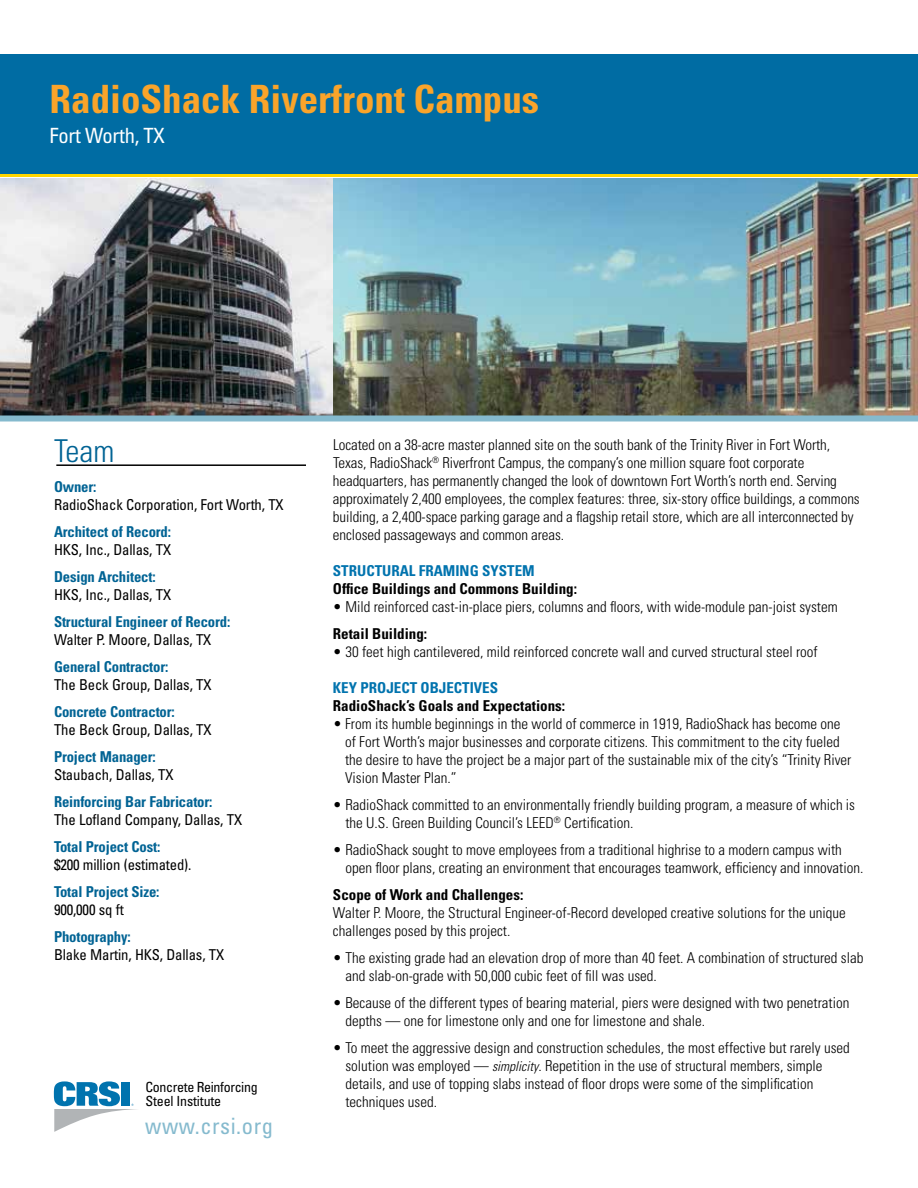
<style>
.page{position:relative;width:918px;height:1188px;background:#fff}
.page>*{position:absolute;margin:0;border:0;box-sizing:border-box;transform-origin:0 0}
.t1{font:700 condensed 39px "Univers LT Std";color:#faa42a}
.t2{font:300 condensed 31.5px "Univers LT Std";color:#006394}
.t3{font:condensed 22.5px "Univers LT Std";letter-spacing:.025em;color:#85bace}
.t4{font:condensed 21px "Univers LT Std";letter-spacing:-.01em;color:#fff}
.t5{font:300 condensed 15px/18px "Univers LT Std";color:#000}
.t6{font:condensed 15px "Univers LT Std";letter-spacing:-.01em;color:#000}
.t7{font:700 condensed 15px "Univers LT Std";letter-spacing:-.01em;color:#006394}
.t8{font:700 condensed 15px "Univers LT Std";color:#000}
.t9{font:700 condensed 15px "Univers LT Std";color:#0073ae}
.t10{font:condensed 13.95px/13.5px "Univers LT Std";letter-spacing:-.025em;color:#000}
.s1{font-style:italic;font-size:13.5px}
</style>
<div class="page">
<img style="left:0;top:178px;width:918px;height:238px">
<div style="left:0;top:54px;width:918px;height:120px;background:#006ca3"></div>
<div style="left:0;top:416px;width:918px;height:6px;background:#85bace"></div>
<hr style="left:0;top:174px;width:918px;height:3px;background:#ffd600">
<svg style="left:54px;top:1081px;width:83px;height:51px"></svg>
<hr style="left:56px;top:464px;width:250px;height:2px;background:#000">
<h1 class="t1" style="left:50px;top:75px;width:491px">RadioShack Riverfront Campus</h1>
<h3 class="t4" style="left:50px;top:122px;width:117px">Fort Worth, TX</h3>
<h2 class="t2" style="left:54px;top:432px;width:62px">Team</h2>
<p class="t7" style="left:54px;top:478px;width:44px">Owner:</p>
<p class="t6" style="left:54px;top:496px;width:231px">RadioShack Corporation, Fort Worth, TX</p>
<p class="t7" style="left:54px;top:523px;width:119px">Architect of Record:</p>
<p class="t6" style="left:54px;top:541px;width:119px">HKS, Inc., Dallas, TX</p>
<p class="t7" style="left:54px;top:568px;width:103px">Design Architect:</p>
<p class="t6" style="left:54px;top:586px;width:119px">HKS, Inc., Dallas, TX</p>
<p class="t7" style="left:54px;top:613px;width:178px">Structural Engineer of Record:</p>
<p class="t6" style="left:54px;top:631px;width:159px">Walter P. Moore, Dallas, TX</p>
<p class="t7" style="left:54px;top:658px;width:116px">General Contractor:</p>
<p class="t6" style="left:54px;top:676px;width:159px">The Beck Group, Dallas, TX</p>
<p class="t7" style="left:54px;top:703px;width:122px">Concrete Contractor:</p>
<p class="t6" style="left:54px;top:721px;width:159px">The Beck Group, Dallas, TX</p>
<p class="t7" style="left:54px;top:748px;width:103px">Project Manager:</p>
<p class="t6" style="left:54px;top:766px;width:121px">Staubach, Dallas, TX</p>
<p class="t7" style="left:54px;top:793px;width:160px">Reinforcing Bar Fabricator:</p>
<p class="t6" style="left:54px;top:811px;width:190px">The Lofland Company, Dallas, TX</p>
<p class="t7" style="left:54px;top:838px;width:108px">Total Project Cost:</p>
<p class="t6" style="left:54px;top:856px;width:139px">$200 million (estimated).</p>
<p class="t7" style="left:54px;top:883px;width:107px">Total Project Size:</p>
<p class="t6" style="left:54px;top:901px;width:71px">900,000 sq ft</p>
<p class="t7" style="left:54px;top:928px;width:78px">Photography:</p>
<p class="t6" style="left:54px;top:946px;width:172px">Blake Martin, HKS, Dallas, TX</p>
<p class="t10" style="left:146px;top:1080px;width:114px">Concrete Reinforcing<br>Steel Institute</p>
<h3 class="t3" style="left:145px;top:1112px;width:129px">www.crsi.org</h3>
<p class="t5" style="left:333px;top:436px;width:528px">Located on a 38-acre master planned site on the south bank of the Trinity River in Fort Worth, Texas, RadioShack<sup>®</sup> Riverfront Campus, the company’s one million square foot corporate headquarters, has permanently changed the look of downtown Fort Worth’s north end. Serving approximately 2,400 employees, the complex features: three, six-story office buildings, a commons building, a 2,400-space parking garage and a flagship retail store, which are all interconnected by enclosed passageways and common areas.</p>
<p class="t9" style="left:333px;top:562px;width:203px">STRUCTURAL FRAMING SYSTEM</p>
<p class="t8" style="left:333px;top:580px;width:246px">Office Buildings and Commons Building:</p>
<p class="t5" style="left:333px;top:598px;width:506px">• Mild reinforced cast-in-place piers, columns and floors, with wide-module pan-joist system</p>
<p class="t8" style="left:333px;top:625px;width:96px">Retail Building:</p>
<p class="t5" style="left:333px;top:643px;width:486px">• 30 feet high cantilevered, mild reinforced concrete wall and curved structural steel roof</p>
<p class="t9" style="left:333px;top:679px;width:167px">KEY PROJECT OBJECTIVES</p>
<p class="t8" style="left:333px;top:697px;width:234px">RadioShack’s Goals and Expectations:</p>
<p class="t5" style="left:345px;top:715px;width:508px;text-indent:-12px">• From its humble beginnings in the world of commerce in 1919, RadioShack has become one of Fort Worth’s major businesses and corporate citizens. This commitment to the city fueled the desire to have the project be a major part of the sustainable mix of the city’s “Trinity River Vision Master Plan.”</p>
<p class="t5" style="left:345px;top:796px;width:511px;text-indent:-12px">• RadioShack committed to an environmentally friendly building program, a measure of which is the U.S. Green Building Council’s LEED<sup>®</sup> Certification.</p>
<p class="t5" style="left:345px;top:841px;width:520px;text-indent:-12px">• RadioShack sought to move employees from a traditional highrise to a modern campus with open floor plans, creating an environment that encourages teamwork, efficiency and innovation.</p>
<p class="t8" style="left:333px;top:886px;width:192px">Scope of Work and Challenges:</p>
<p class="t5" style="left:333px;top:904px;width:514px">Walter P. Moore, the Structural Engineer-of-Record developed creative solutions for the unique challenges posed by this project.</p>
<p class="t5" style="left:345px;top:949px;width:520px;text-indent:-12px">• The existing grade had an elevation drop of more than 40 feet. A combination of structured slab and slab-on-grade with 50,000 cubic feet of fill was used.</p>
<p class="t5" style="left:345px;top:994px;width:505px;text-indent:-12px">• Because of the different types of bearing material, piers were designed with two penetration depths — one for limestone only and one for limestone and shale.</p>
<p class="t5" style="left:345px;top:1039px;width:506px;text-indent:-12px">• To meet the aggressive design and construction schedules, the most effective but rarely used solution was employed — <span class="s1">simplicity</span>. Repetition in the use of structural members, simple details, and use of topping slabs instead of floor drops were some of the simplification techniques used.</p>
</div>
